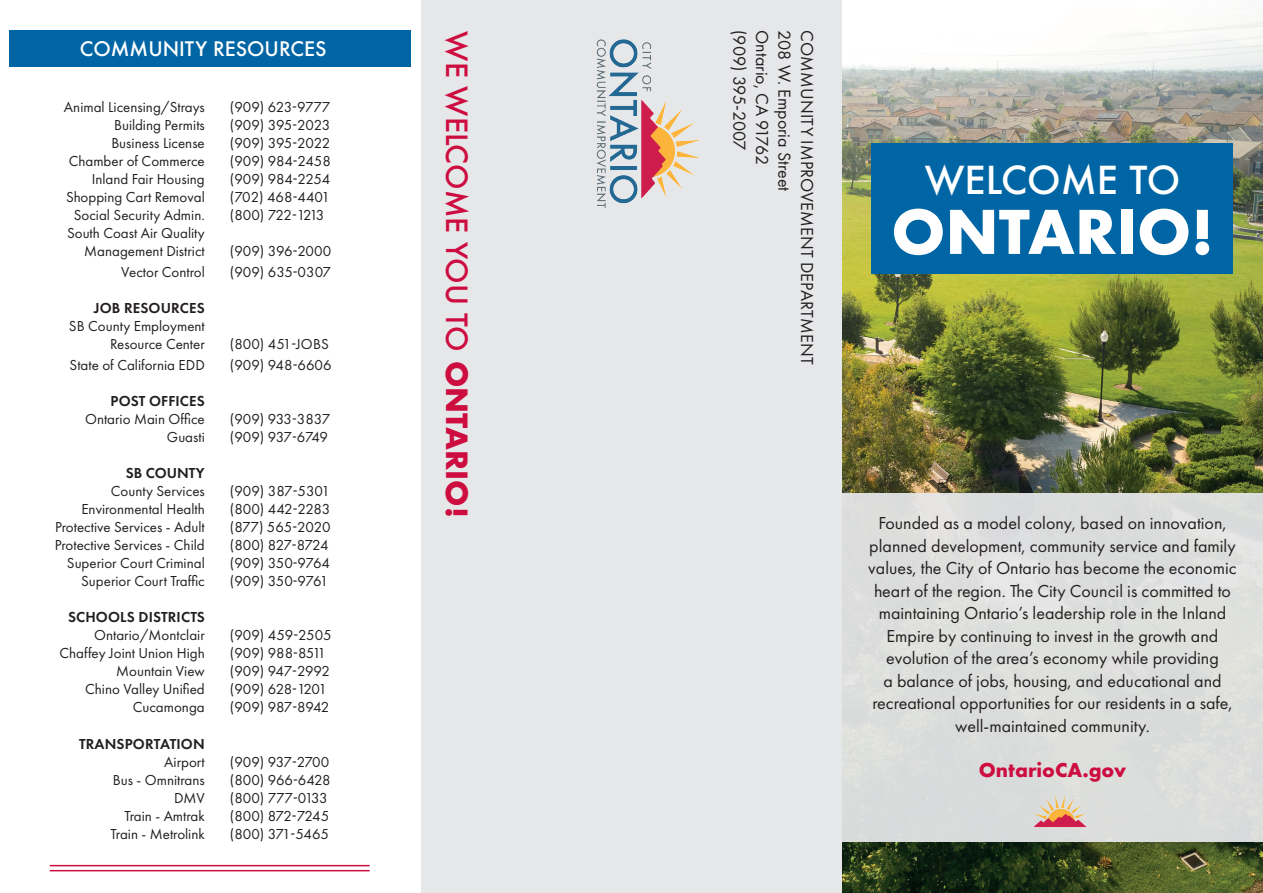
<style>
.page{position:relative;width:1263px;height:893px;background:#fff}
.page>*{position:absolute;margin:0;border:0;box-sizing:border-box;transform-origin:0 0}
.t1{font:700 58.5px "Futura";color:#fff}
.t2{font:500 37.5px "Futura";color:#fff}
.t3{font:500 28.5px "Futura";color:#cd0d40}
.t4{font:700 21px "Futura PT";color:#cd0d40}
.t5{font:500 19.5px "Futura";color:#fff}
.t6{font:18px/22.5px "Futura PT";color:#231f20;text-align:center}
.t7{font:18px "Futura PT";letter-spacing:-.025em;color:#231f20}
.t8{font:15px/18px "Futura PT";color:#231f20;text-align:right}
.t9{font:600 15px "Futura PT";letter-spacing:.01em;color:#231f20}
.t10{font:15px/18px "Futura PT";letter-spacing:-.025em;color:#231f20}
.s1{font-weight:700}
</style>
<div class="page">
<div style="left:421px;top:0;width:421px;height:893px;background:#e6e7e9"></div>
<img style="left:596px;top:39px;width:104px;height:169px">
<img style="left:842px;top:20px;width:421px;height:873px">
<div style="left:842px;top:493px;width:421px;height:349px;background:#dcdedc"></div>
<img style="left:1033px;top:795px;width:54px;height:33px">
<div style="left:872px;top:143px;width:361px;height:130px;background:#0065a4"></div>
<div style="left:9px;top:30px;width:401px;height:36px;background:#0065a4"></div>
<hr style="left:50px;top:865px;width:320px;height:1px;background:#cd0d40">
<hr style="left:50px;top:870px;width:320px;height:1px;background:#cd0d40">
<h3 class="t5" style="left:80px;top:36px;width:248px">COMMUNITY RESOURCES</h3>
<p class="t8" style="left:64px;top:98px;width:142px">Animal Licensing/Strays<br>Building Permits<br>Business License<br>Chamber of Commerce<br>Inland Fair Housing<br>Shopping Cart Removal<br>Social Security Admin.<br>South Coast Air Quality<br>Management District</p>
<p class="t8" style="left:121px;top:263px;width:85px">Vector Control</p>
<p class="t9" style="left:94px;top:299px;width:113px">JOB RESOURCES</p>
<p class="t8" style="left:69px;top:317px;width:137px">SB County Employment<br>Resource Center</p>
<p class="t8" style="left:70px;top:356px;width:137px">State of California EDD</p>
<p class="t9" style="left:111px;top:392px;width:96px">POST OFFICES</p>
<p class="t8" style="left:85px;top:410px;width:121px">Ontario Main Office<br>Guasti</p>
<p class="t9" style="left:126px;top:464px;width:81px">SB COUNTY</p>
<p class="t8" style="left:55px;top:482px;width:152px">County Services<br>Environmental Health<br>Protective Services - Adult<br>Protective Services - Child<br>Superior Court Criminal<br>Superior Court Traffic</p>
<p class="t9" style="left:68px;top:608px;width:138px">SCHOOLS DISTRICTS</p>
<p class="t8" style="left:59px;top:626px;width:147px">Ontario/Montclair<br>Chaffey Joint Union High<br>Mountain View<br>Chino Valley Unified<br>Cucamonga</p>
<p class="t9" style="left:79px;top:734px;width:127px">TRANSPORTATION</p>
<p class="t8" style="left:111px;top:752px;width:96px">Airport<br>Bus - Omnitrans<br>DMV<br>Train - Amtrak<br>Train - Metrolink</p>
<p class="t8" style="left:230px;top:98px;width:102px;text-align:justify">(909) 623-9777 (909) 395-2023 (909) 395-2022 (909) 984-2458 (909) 984-2254 (702) 468-4401 (800) 722-1213</p>
<p class="t8" style="left:230px;top:241px;width:103px;line-height:21px;text-align:left">(909) 396-2000 (909) 635-0307</p>
<p class="t8" style="left:230px;top:334px;width:103px;line-height:21px;text-align:left">(800) 451-JOBS (909) 948-6606</p>
<p class="t10" style="left:230px;top:410px;width:102px">(909) 933-3837 (909) 937-6749</p>
<p class="t8" style="left:230px;top:482px;width:102px;text-align:left">(909) 387-5301 (800) 442-2283 (877) 565-2020 (800) 827-8724 (909) 350-9764 (909) 350-9761</p>
<p class="t8" style="left:230px;top:626px;width:103px;text-align:left">(909) 459-2505 (909) 988-8511 (909) 947-2992 (909) 628-1201 (909) 987-8942</p>
<p class="t8" style="left:230px;top:752px;width:102px;text-align:left">(909) 937-2700 (800) 966-6428 (800) 777-0133 (800) 872-7245 (800) 371-5465</p>
<h3 class="t3" style="left:476px;top:31px;width:488px;rotate:90deg">WE WELCOME YOU TO <span class="s1">ONTARIO!</span></h3>
<p class="t7" style="left:750px;top:30px;width:122px;rotate:90deg">(909) 395-2007</p>
<p class="t6" style="left:773px;top:30px;width:136px;rotate:90deg">Ontario, CA 91762</p>
<p class="t6" style="left:796px;top:30px;width:162px;rotate:90deg">208 W. Emporia Street</p>
<p class="t6" style="left:818px;top:30px;width:336px;rotate:90deg">COMMUNITY IMPROVEMENT DEPARTMENT</p>
<h2 class="t2" style="left:925px;top:154px;width:257px">WELCOME TO</h2>
<h1 class="t1" style="left:891px;top:190px;width:324px">ONTARIO!</h1>
<p class="t6" style="left:868px;top:512px;width:370px">Founded as a model colony, based on innovation, planned development, community service and family values, the City of Ontario has become the economic heart of the region. The City Council is committed to maintaining Ontario’s leadership role in the Inland Empire by continuing to invest in the growth and evolution of the area’s economy while providing<br>a balance of jobs, housing, and educational and recreational opportunities for our residents in a safe, well-maintained community.</p>
<h3 class="t4" style="left:979px;top:756px;width:149px">OntarioCA.gov</h3>
</div>
